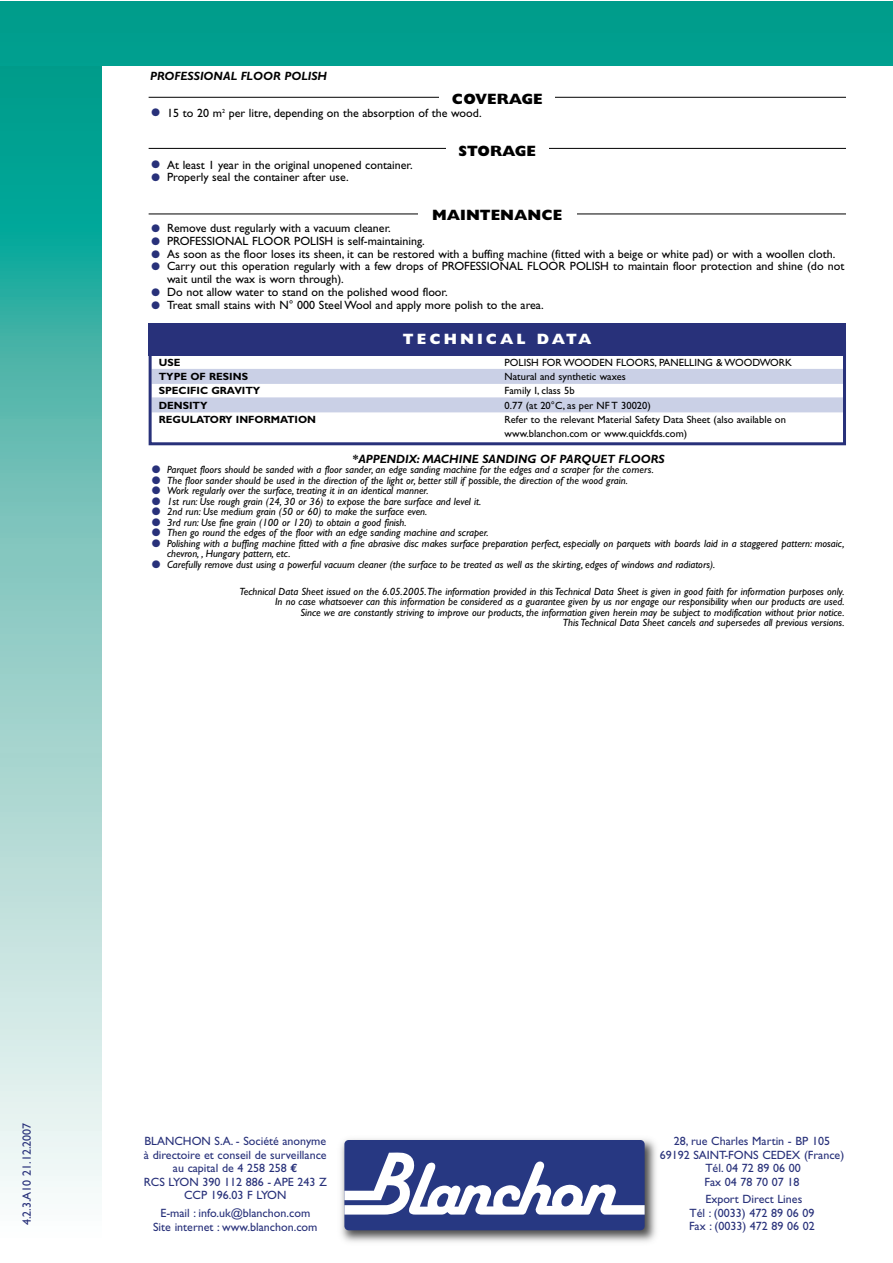
<style>
.page{position:relative;width:893px;height:1263px;background:#fff}
.page>*{position:absolute;margin:0;border:0;box-sizing:border-box;transform-origin:0 0}
.t1{font:800 15px "Gill Sans";color:#000}
.t2{font:800 15px "Gill Sans";letter-spacing:.205em;color:#fff}
.t3{font:12px/12.8px "Gill Sans";color:#000}
.t4{font:12px/13.5px "Gill Sans";color:#28317a;text-align:center}
.t5{font:italic 700 12px "Gill Sans";color:#000}
.t6{font:italic 10.5px/10.5px "Gill Sans";color:#000}
.t7{font:10.5px/14.2px "Gill Sans";color:#000}
.t8{font:700 10.5px "Gill Sans";color:#000}
.s1{font-size:31.5px;color:#28317a}
.s2{font-family:"Euro Mono";font-weight:700}
</style>
<div class="page">
<hr style="left:149px;top:97px;width:697px;height:1px;background:#000">
<div style="left:439px;top:86px;width:116px;height:25px;background:#fff"></div>
<hr style="left:149px;top:148px;width:697px;height:1px;background:#000">
<div style="left:446px;top:137px;width:102px;height:25px;background:#fff"></div>
<hr style="left:149px;top:213px;width:697px;height:1px;background:#000">
<div style="left:419px;top:202px;width:158px;height:25px;background:#fff"></div>
<svg style="left:0;top:65px;width:102px;height:1122px;background:#80cac2"></svg>
<div style="left:0;top:1px;width:892px;height:64px;background:#009d8c"></div>
<img style="left:341px;top:1139px;width:315px;height:103px">
<div style="left:344px;top:1140px;width:301px;height:90px;background:#273882;border-radius:4px"></div>
<svg style="left:344px;top:1152px;width:301px;height:63px"></svg>
<div style="left:152px;top:369px;width:691px;height:15px;background:#cad0e6"></div>
<div style="left:152px;top:397px;width:691px;height:15px;background:#cad0e6"></div>
<div style="left:149px;top:341px;width:697px;height:104px;border:3px solid #28317a"></div>
<div style="left:149px;top:323px;width:697px;height:32px;background:#28317a"></div>
<p class="t5" style="left:150px;top:72px;width:179px">PROFESSIONAL FLOOR POLISH</p>
<h1 class="t1" style="left:452px;top:94px;width:92px">COVERAGE</h1>
<p class="t3" style="left:150px;top:108px;width:333px"><span class="s1">•</span> 15 to 20 m<sup>2</sup> per litre, depending on the absorption of the wood.</p>
<h1 class="t1" style="left:459px;top:146px;width:79px">STORAGE</h1>
<p class="t3" style="left:150px;top:159px;width:264px"><span class="s1">•</span> At least 1 year in the original unopened container.</p>
<p class="t3" style="left:150px;top:172px;width:200px"><span class="s1">•</span> Properly seal the container after use.</p>
<h1 class="t1" style="left:432px;top:210px;width:132px">MAINTENANCE</h1>
<p class="t3" style="left:150px;top:223px;width:242px"><span class="s1">•</span> Remove dust regularly with a vacuum cleaner.</p>
<p class="t3" style="left:150px;top:236px;width:276px"><span class="s1">•</span> PROFESSIONAL FLOOR POLISH is self-maintaining.</p>
<p class="t3" style="left:150px;top:248px;width:687px"><span class="s1">•</span> As soon as the floor loses its sheen, it can be restored with a buffing machine (fitted with a beige or white pad) or with a woollen cloth.</p>
<p class="t3" style="left:167px;top:261px;width:679px;text-indent:-17px"><span class="s1">•</span> Carry out this operation regularly with a few drops of PROFESSIONAL FLOOR POLISH to maintain floor protection and shine (do not wait until the wax is worn through).</p>
<p class="t3" style="left:150px;top:287px;width:299px"><span class="s1">•</span> Do not allow water to stand on the polished wood floor.</p>
<p class="t3" style="left:150px;top:299px;width:395px"><span class="s1">•</span> Treat small stains with N° 000 Steel Wool and apply more polish to the area.</p>
<h1 class="t2" style="left:403px;top:334px;width:190px">TECHNICAL DATA</h1>
<p class="t8" style="left:159px;top:359px;width:23px">USE</p>
<p class="t7" style="left:505px;top:356px;width:289px">POLISH FOR WOODEN FLOORS, PANELLING &amp; WOODWORK</p>
<p class="t8" style="left:159px;top:373px;width:91px">TYPE OF RESINS</p>
<p class="t7" style="left:505px;top:371px;width:123px">Natural and synthetic waxes</p>
<p class="t8" style="left:159px;top:387px;width:103px">SPECIFIC GRAVITY</p>
<p class="t7" style="left:505px;top:385px;width:72px">Family I, class 5b</p>
<p class="t8" style="left:159px;top:401px;width:50px">DENSITY</p>
<p class="t7" style="left:505px;top:399px;width:148px">0.77 (at 20°C, as per NF T 30020)</p>
<p class="t8" style="left:159px;top:416px;width:159px">REGULATORY INFORMATION</p>
<p class="t7" style="left:505px;top:413px;width:283px">Refer to the relevant Material Safety Data Sheet (also available on www.blanchon.com or www.quickfds.com)</p>
<p class="t5" style="left:353px;top:455px;width:314px">*APPENDIX: MACHINE SANDING OF PARQUET FLOORS</p>
<p class="t6" style="left:150px;top:466px;width:505px"><span class="s1">•</span> Parquet floors should be sanded with a floor sander, an edge sanding machine for the edges and a scraper for the corners.</p>
<p class="t6" style="left:150px;top:476px;width:479px"><span class="s1">•</span> The floor sander should be used in the direction of the light or, better still if possible, the direction of the wood grain.</p>
<p class="t6" style="left:150px;top:487px;width:280px"><span class="s1">•</span> Work regularly over the surface, treating it in an identical manner.</p>
<p class="t6" style="left:150px;top:497px;width:332px"><span class="s1">•</span> 1st run: Use rough grain (24, 30 or 36) to expose the bare surface and level it.</p>
<p class="t6" style="left:150px;top:508px;width:279px"><span class="s1">•</span> 2nd run: Use medium grain (50 or 60) to make the surface even.</p>
<p class="t6" style="left:150px;top:518px;width:258px"><span class="s1">•</span> 3rd run: Use fine grain (100 or 120) to obtain a good finish.</p>
<p class="t6" style="left:150px;top:529px;width:340px"><span class="s1">•</span> Then go round the edges of the floor with an edge sanding machine and scraper.</p>
<p class="t6" style="left:167px;top:539px;width:679px;text-indent:-17px"><span class="s1">•</span> Polishing with a buffing machine fitted with a fine abrasive disc makes surface preparation perfect, especially on parquets with boards laid in a staggered pattern: mosaic, chevron, , Hungary pattern, etc.</p>
<p class="t6" style="left:150px;top:560px;width:567px"><span class="s1">•</span> Carefully remove dust using a powerful vacuum cleaner (the surface to be treated as well as the skirting, edges of windows and radiators).</p>
<p class="t6" style="left:239px;top:587px;width:606px;text-align:right">Technical Data Sheet issued on the 6.05.2005.The information provided in this Technical Data Sheet is given in good faith for information purposes only.<br>In no case whatsoever can this information be considered as a guarantee given by us nor engage our responsibility when our products are used.<br>Since we are constantly striving to improve our products, the information given herein may be subject to modification without prior notice.<br>This Technical Data Sheet cancels and supersedes all previous versions.</p>
<p class="t4" style="left:21px;top:1225px;width:104px;rotate:-90deg">4.2.3.A10 21.12.2007</p>
<p class="t4" style="left:144px;top:1136px;width:185px">BLANCHON S.A. - Société anonyme à directoire et conseil de surveillance au capital de 4 258 258 <span class="s2">€<br></span>RCS LYON 390 112 886 - APE 243 Z<br>CCP 196.03 F LYON</p>
<p class="t4" style="left:153px;top:1208px;width:166px">E-mail : info.uk@blanchon.com<br>Site internet : www.blanchon.com</p>
<p class="t4" style="left:660px;top:1136px;width:186px">28, rue Charles Martin - BP 105<br>69192 SAINT-FONS CEDEX (France)<br>Tél. 04 72 89 06 00<br>Fax 04 78 70 07 18</p>
<p class="t4" style="left:689px;top:1194px;width:127px">Export Direct Lines<br>Tél : (0033) 472 89 06 09<br>Fax : (0033) 472 89 06 02</p>
</div>
